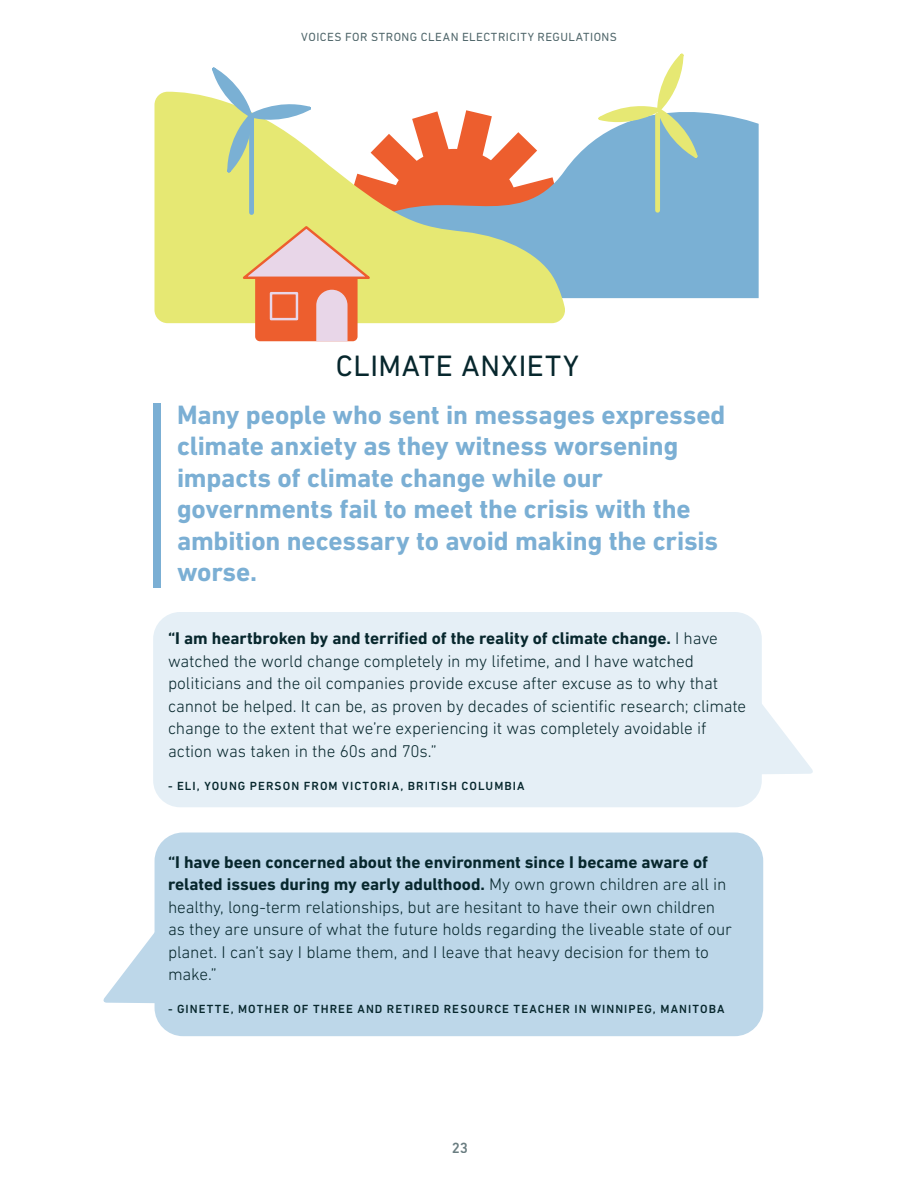
<style>
.page{position:relative;width:918px;height:1188px;background:#fff}
.page>*{position:absolute;margin:0;border:0;box-sizing:border-box;transform-origin:0 0}
.t1{font:30px "DIN Next LT Pro";letter-spacing:.03em;color:#07272d}
.t2{font:700 27px/31.5px "DIN Next LT Pro";letter-spacing:-.005em;color:#7bafd4}
.t3{font:300 17.25px/22.5px "DIN Next LT Pro";letter-spacing:-.005em;color:#07272d}
.t4{font:500 15px "DIN Next LT Pro";color:#07272d}
.t5{font:500 12px "DIN Next LT Pro";letter-spacing:.085em;color:#07272d}
.t6{font:12px "DIN Next LT Pro";letter-spacing:.04em;color:#07272d}
.s1{font-weight:700}
</style>
<div class="page">
<div style="left:155px;top:832px;width:608px;height:204px;background:#bdd7e9;border-radius:28px"></div>
<svg style="left:103px;top:920px;width:52px;height:84px"></svg>
<svg style="left:762px;top:704px;width:51px;height:70px"></svg>
<div style="left:153px;top:612px;width:609px;height:195px;background:#e5eff6;border-radius:27px"></div>
<div style="left:153px;top:404px;width:7px;height:184px;background:#7bafd4"></div>
<div style="left:567px;top:112px;width:192px;height:186px;background:#7ab0d4"></div>
<svg style="left:154px;top:92px;width:413px;height:231px;fill:#e6e873"></svg>
<svg style="left:596px;top:53px;width:104px;height:107px"></svg>
<div style="left:655px;top:115px;width:5px;height:95px;background:#e6e873"></div>
<svg style="left:210px;top:67px;width:103px;height:109px"></svg>
<div style="left:249px;top:117px;width:5px;height:96px;background:#7ab0d4"></div>
<svg style="left:237px;top:224px;width:139px;height:117px;background:#e9b681"></svg>
<div style="left:270px;top:292px;width:28px;height:28px;border:2px solid #e8d6e8"></div>
<p class="t6" style="left:301px;top:30px;width:317px">VOICES FOR STRONG CLEAN ELECTRICITY REGULATIONS</p>
<h1 class="t1" style="left:336px;top:348px;width:244px">CLIMATE ANXIETY</h1>
<h2 class="t2" style="left:177px;top:399px;width:550px">Many people who sent in messages expressed climate anxiety as they witness worsening impacts of climate change while our governments fail to meet the crisis with the ambition necessary to avoid making the crisis worse.</h2>
<p class="t3" style="left:168px;top:627px;width:580px"><span class="s1">“I am heartbroken by and terrified of the reality of climate change.</span> I have watched the world change completely in my lifetime, and I have watched politicians and the oil companies provide excuse after excuse as to why that cannot be helped. It can be, as proven by decades of scientific research; climate change to the extent that we’re experiencing it was completely avoidable if action was taken in the 60s and 70s.”</p>
<p class="t5" style="left:168px;top:779px;width:358px">- ELI, YOUNG PERSON FROM VICTORIA, BRITISH COLUMBIA</p>
<p class="t3" style="left:168px;top:851px;width:566px"><span class="s1">“I have been concerned about the environment since I became aware of related issues during my early adulthood.</span> My own grown children are all in healthy, long-term relationships, but are hesitant to have their own children as they are unsure of what the future holds regarding the liveable state of our planet. I can’t say I blame them, and I leave that heavy decision for them to make.”</p>
<p class="t5" style="left:168px;top:1002px;width:558px">- GINETTE, MOTHER OF THREE AND RETIRED RESOURCE TEACHER IN WINNIPEG, MANITOBA</p>
<p class="t4" style="left:452px;top:1139px;width:18px">23</p>
</div>
